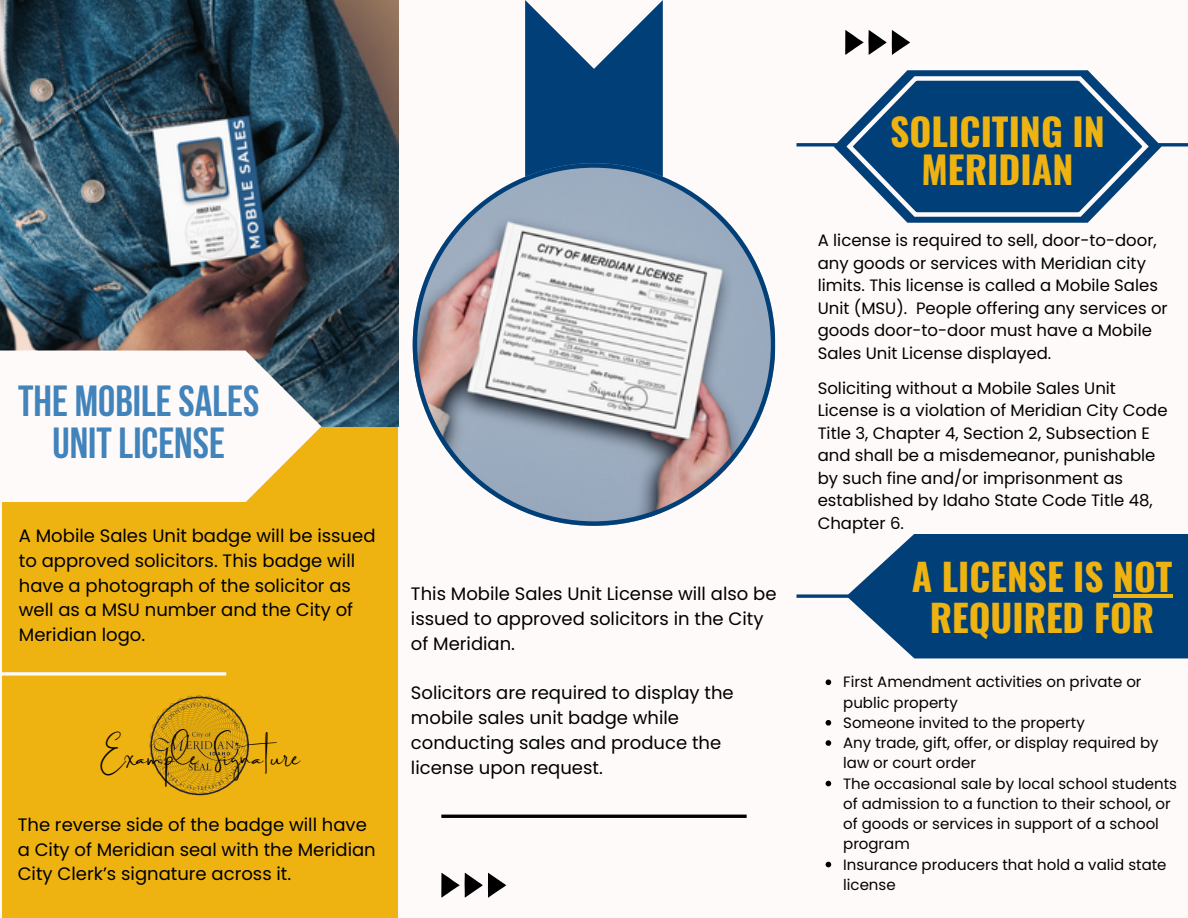
<style>
.page{position:relative;width:1188px;height:918px;background:#fffafa}
.page>*{position:absolute;margin:0;border:0;box-sizing:border-box;transform-origin:0 0}
.t1{font:700 43.35px/41.7px "Bebas Neue";color:#4183bb;text-align:center}
.t2{font:700 37.5px/38.2px "Oswald";color:#eeb211;text-align:center}
.t3{font:700 37.2px/41.7px "Oswald";color:#eeb211;text-align:center}
.t4{font:31.8px "Brilliant Signature 1";color:#000}
.t5{font:18px/24.8px "Poppins";color:#000}
.t6{font:16.5px/22.5px "Poppins";color:#000}
.t7{font:15px/20.2px "Poppins";color:#000}
</style>
<div class="page">
<div style="left:2px;top:0;width:396px;height:917px;background:#eeb211"></div>
<hr style="left:441px;top:815px;width:306px;height:3px;background:#000">
<hr style="left:796px;top:143px;width:392px;height:3px;background:#003f77">
<svg style="left:834px;top:70px;width:328px;height:153px"></svg>
<svg style="left:845px;top:30px;width:65px;height:25px"></svg>
<svg style="left:2px;top:672px;width:224px;height:4px"></svg>
<img style="left:0;top:0;width:398px;height:426px">
<svg style="left:0;top:351px;width:321px;height:151px;background:#f2ece3"></svg>
<svg style="left:149px;top:695px;width:100px;height:100px"></svg>
<svg style="left:846px;top:76px;width:303px;height:141px"></svg>
<svg style="left:848px;top:534px;width:340px;height:124px;background:#185183"></svg>
<svg style="left:796px;top:594px;width:135px;height:4px"></svg>
<svg style="left:525px;top:0;width:138px;height:526px;fill:#003f77"></svg>
<svg style="left:413px;top:163px;width:362px;height:362px"></svg>
<svg style="left:826px;top:679px;width:5px;height:6px"></svg>
<svg style="left:826px;top:720px;width:5px;height:6px"></svg>
<svg style="left:826px;top:740px;width:5px;height:6px"></svg>
<svg style="left:826px;top:781px;width:5px;height:5px"></svg>
<svg style="left:826px;top:862px;width:5px;height:5px"></svg>
<hr style="left:1113px;top:594px;width:59px;height:3px;background:#eeb211">
<svg style="left:441px;top:873px;width:65px;height:24px"></svg>
<h2 class="t1" style="left:18px;top:385px;width:243px">THE MOBILESALES<br>UNITLICENSE</h2>
<h4 class="t5" style="left:19px;top:523px;width:358px">A Mobile Sales Unit badge will be issued to approved solicitors. This badge will have a photograph of the solicitor as well as a MSU number and the City of<br>Meridian logo.</h4>
<h2 class="t4" style="left:97px;top:740px;width:205px">Example Signature</h2>
<h4 class="t5" style="left:18px;top:812px;width:360px">The reverse side of the badge will have a City of Meridian seal with the Meridian<br>City Clerk’s signature across it.</h4>
<p class="t5" style="left:411px;top:582px;width:367px">This Mobile Sales Unit License will also be issued to approved solicitors in the City of Meridian.</p>
<h3 class="t5" style="left:411px;top:681px;width:324px">Solicitors are required to display the mobile sales unit badge while conducting sales and produce the license upon request.</h3>
<h4 class="t2" style="left:890px;top:111px;width:216px">SOLICITING IN<br>MERIDIAN</h4>
<p class="t6" style="left:818px;top:229px;width:352px">A license is required to sell, door-to-door, any goods or services with Meridian city limits. This license is called a Mobile Sales Unit (MSU). People offering any services or goods door-to-door must have a Mobile Sales Unit License displayed.</p>
<p class="t6" style="left:818px;top:377px;width:351px">Soliciting without a Mobile Sales Unit License is a violation of Meridian City Code Title 3, Chapter 4, Section 2, Subsection E and shall be a misdemeanor, punishable by such fine and/or imprisonment as established by Idaho State Code Title 48, Chapter 6.</p>
<p class="t3" style="left:912px;top:554px;width:262px">A LICENSE IS NOT<br>REQUIRED FOR</p>
<h1 class="t7" style="left:843px;top:672px;width:300px">First Amendment activities on private or public property</h1>
<p class="t7" style="left:843px;top:712px;width:243px">Someone invited to the property</p>
<h4 class="t7" style="left:843px;top:733px;width:317px">Any trade, gift, offer, or display required by law or court order</h4>
<h4 class="t7" style="left:843px;top:773px;width:335px">The occasional sale by local school students of admission to a function to their school, or of goods or services in support of a school program</h4>
<p class="t7" style="left:843px;top:854px;width:325px">Insurance producers that hold a valid state license</p>
</div>
